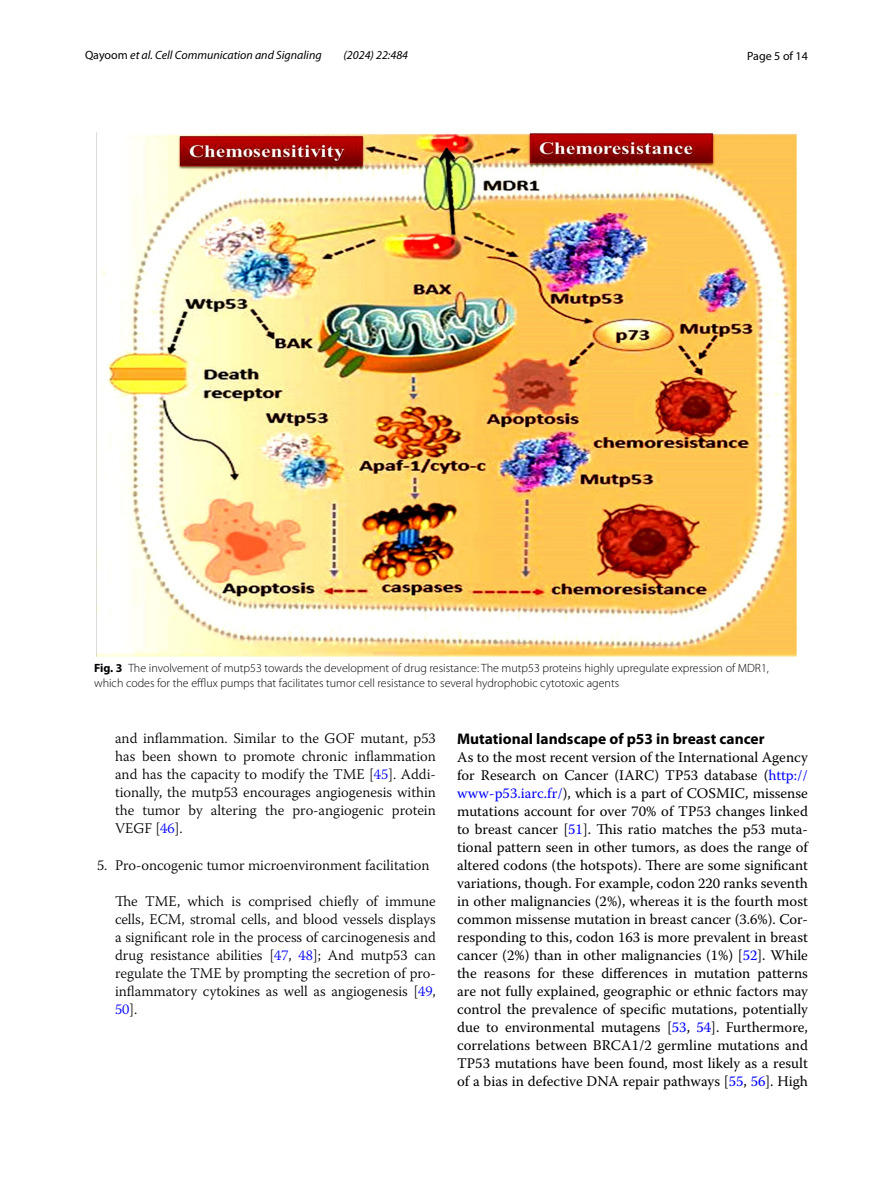
<style>
.page{position:relative;width:893px;height:1187px;background:#fff}
.page>*{position:absolute;margin:0;border:0;box-sizing:border-box;transform-origin:0 0}
.t1{font:700 15.45px "Myriad Pro";color:#000}
.t2{font:14.7px/18px "Warnock Pro";color:#000;text-align:justify}
.t3{font:300 14.7px/18px "Warnock Pro";color:#000;text-align:justify}
.t4{font:300 12px/15px "Myriad Pro";color:#000}
.t5{font:italic 12px "Myriad Pro";color:#000}
.t6{font:12px "Myriad Pro";color:#000}
.s1{font-style:normal}
.s2{font-weight:700}
.s3{color:#00f}
</style>
<div class="page">
<img style="left:96px;top:133px;width:701px;height:523px">
<p class="t5" style="left:85px;top:48px;width:238px"><span class="s1">Qayoom</span> et al. Cell Communication and Signaling</p>
<p class="t5" style="left:344px;top:48px;width:66px">(2024) 22:484</p>
<p class="t6" style="left:747px;top:48px;width:62px">Page 5 of 14</p>
<p class="t4" style="left:94px;top:660px;width:676px"><span class="s2">Fig. 3</span> The involvement of mutp53 towards the development of drug resistance: The mutp53 proteins highly upregulate expression of MDR1, which codes for the efflux pumps that facilitates tumor cell resistance to several hydrophobic cytotoxic agents</p>
<p class="t3" style="left:115px;top:728px;width:322px">and inflammation. Similar to the GOF mutant, p53 has been shown to promote chronic inflammation and has the capacity to modify the TME [<span class="s3">45</span>]. Addi&shy;tionally, the mutp53 encourages angiogenesis within the tumor by altering the pro-angiogenic protein VEGF [<span class="s3">46</span>].</p>
<p class="t3" style="left:97px;top:855px;width:334px">5. Pro-oncogenic tumor microenvironment facilitation</p>
<p class="t3" style="left:115px;top:892px;width:322px">The TME, which is comprised chiefly of immune cells, ECM, stromal cells, and blood vessels displays a significant role in the process of carcinogenesis and drug resistance abilities [<span class="s3">47</span>, <span class="s3">48</span>]; And mutp53 can regulate the TME by prompting the secretion of pro&shy;inflammatory cytokines as well as angiogenesis [<span class="s3">49</span>, <span class="s3">50</span>].</p>
<p class="t1" style="left:457px;top:728px;width:309px">Mutational landscape of p53 in breast cancer</p>
<p class="t2" style="left:457px;top:747px;width:352px">As to the most recent version of the International Agency for Research on Cancer (IARC) TP53 database (<span class="s3">http:// www-p53.iarc.fr/</span>), which is a part of COSMIC, missense mutations account for over 70% of TP53 changes linked to breast cancer [<span class="s3">51</span>]. This ratio matches the p53 muta&shy;tional pattern seen in other tumors, as does the range of altered codons (the hotspots). There are some significant variations, though. For example, codon 220 ranks seventh in other malignancies (2%), whereas it is the fourth most common missense mutation in breast cancer (3.6%). Cor&shy;responding to this, codon 163 is more prevalent in breast cancer (2%) than in other malignancies (1%) [<span class="s3">52</span>]. While the reasons for these differences in mutation patterns are not fully explained, geographic or ethnic factors may control the prevalence of specific mutations, potentially due to environmental mutagens [<span class="s3">53</span>, <span class="s3">54</span>]. Furthermore, correlations between BRCA1/2 germline mutations and TP53 mutations have been found, most likely as a result of a bias in defective DNA repair pathways [<span class="s3">55</span>, <span class="s3">56</span>]. High</p>
</div>
